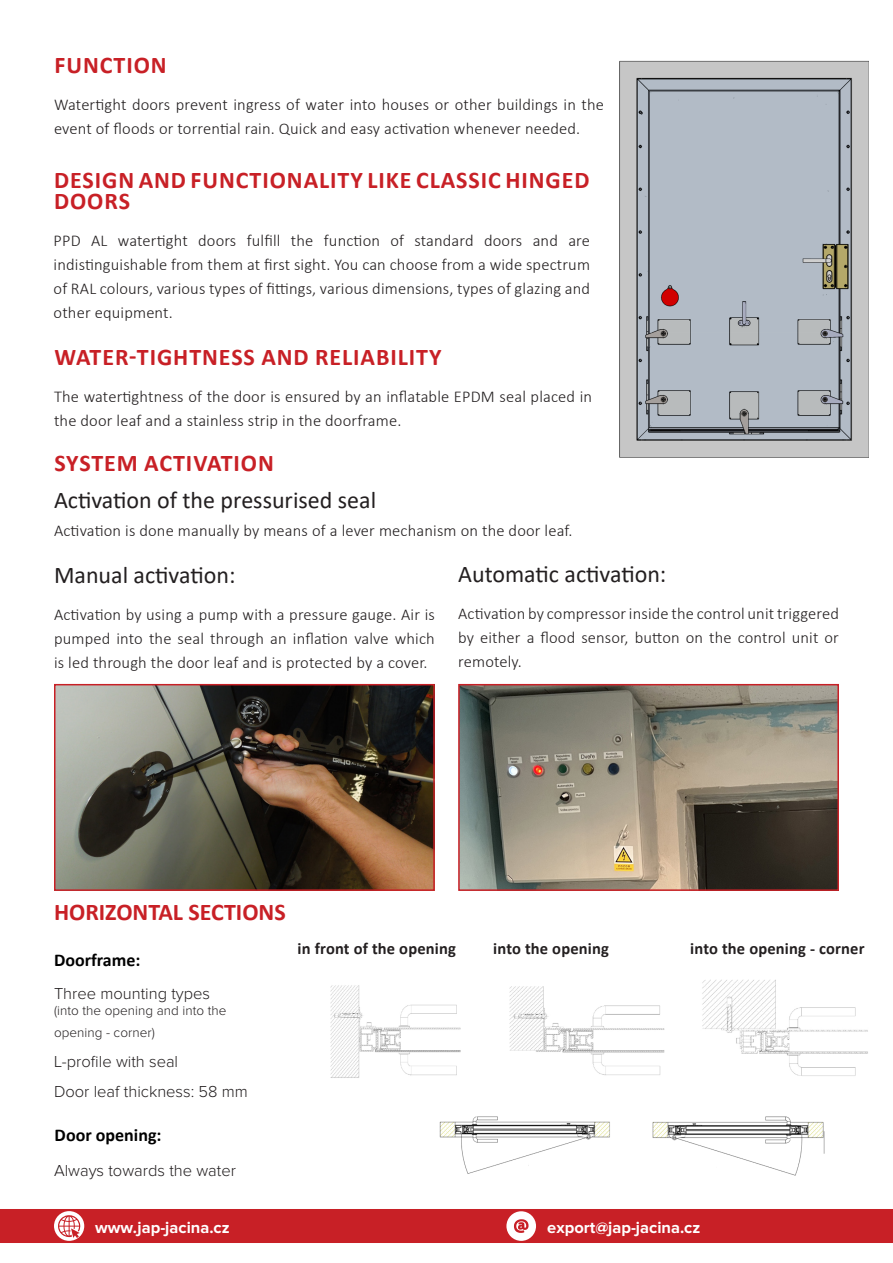
<style>
.page{position:relative;width:893px;height:1263px;background:#fff}
.page>*{position:absolute;margin:0;border:0;box-sizing:border-box;transform-origin:0 0}
.t1{font:700 24px/20.7px "Calibri";letter-spacing:.04em;color:#c82026}
.t2{font:24px "Calibri";color:#231f20}
.t3{font:700 24px "Calibri";color:#c82026}
.t4{font:700 18px "Calibri";color:#000}
.t5{font:300 16.5px/24px "Calibri";letter-spacing:.01em;color:#231f20;text-align:justify}
.t6{font:300 16.5px "Proxima Nova";color:#231f20}
.t7{font:700 16.5px "Calibri";letter-spacing:.01em;color:#231f20}
.t8{font:700 16.5px "Proxima Nova";color:#fff}
.t9{font:300 13.5px/21.6px "Proxima Nova";letter-spacing:.005em;color:#231f20}
</style>
<div class="page">
<div style="left:0;top:1209px;width:893px;height:34px;background:#c82026"></div>
<img style="left:57px;top:687px;width:375px;height:201px">
<div style="left:54px;top:684px;width:381px;height:207px;border:2px solid #c82026"></div>
<img style="left:461px;top:687px;width:375px;height:201px">
<div style="left:458px;top:684px;width:381px;height:207px;border:2px solid #c82026"></div>
<img style="left:439px;top:1116px;width:171px;height:58px">
<img style="left:652px;top:1116px;width:173px;height:60px">
<div style="left:717px;top:1159px;width:22px;height:38px;background:#fff"></div>
<div style="left:528px;top:1157px;width:22px;height:40px;background:#fff"></div>
<img style="left:330px;top:985px;width:131px;height:93px">
<img style="left:509px;top:986px;width:156px;height:90px">
<img style="left:702px;top:979px;width:166px;height:97px">
<img style="left:619px;top:60px;width:250px;height:398px">
<p class="t1" style="left:54px;top:54px;width:114px">FUNCTION</p>
<p class="t5" style="left:54px;top:92px;width:551px">Watertight doors prevent ingress of water into houses or other buildings in the event of floods or torrential rain. Quick and easy activation whenever needed.</p>
<p class="t1" style="left:54px;top:169px;width:537px">DESIGN AND FUNCTIONALITY LIKE CLASSIC HINGED<br>DOORS</p>
<p class="t5" style="left:54px;top:228px;width:538px">PPD AL watertight doors fulfill the function of standard doors and are indistinguishable from them at first sight. You can choose from a wide spectrum of RAL colours, various types of fittings, various dimensions, types of glazing and other equipment.</p>
<p class="t1" style="left:54px;top:346px;width:389px">WATER-TIGHTNESS AND RELIABILITY</p>
<p class="t5" style="left:54px;top:384px;width:540px">The watertightness of the door is ensured by an inflatable EPDM seal placed in the door leaf and a stainless strip in the doorframe.</p>
<p class="t1" style="left:54px;top:453px;width:221px">SYSTEM ACTIVATION</p>
<p class="t2" style="left:54px;top:483px;width:324px">Activation of the pressurised seal</p>
<p class="t5" style="left:54px;top:518px;width:520px">Activation is done manually by means of a lever mechanism on the door leaf.</p>
<p class="t2" style="left:54px;top:558px;width:183px">Manual activation:</p>
<p class="t5" style="left:54px;top:602px;width:382px">Activation by using a pump with a pressure gauge. Air is pumped into the seal through an inflation valve which is led through the door leaf and is protected by a cover.</p>
<p class="t2" style="left:458px;top:558px;width:210px">Automatic activation:</p>
<p class="t5" style="left:458px;top:601px;width:382px">Activation by compressor inside the control unit triggered by either a flood sensor, button on the control unit or remotely.</p>
<p class="t3" style="left:54px;top:894px;width:233px">HORIZONTAL SECTIONS</p>
<p class="t4" style="left:54px;top:947px;width:88px">Doorframe:</p>
<p class="t6" style="left:54px;top:986px;width:158px">Three mounting types</p>
<p class="t9" style="left:54px;top:1000px;width:174px">(into the opening and into the opening - corner)</p>
<p class="t6" style="left:54px;top:1054px;width:126px">L-profile with seal</p>
<p class="t6" style="left:54px;top:1084px;width:195px">Door leaf thickness: 58 mm</p>
<p class="t4" style="left:54px;top:1122px;width:109px">Door opening:</p>
<p class="t6" style="left:54px;top:1163px;width:184px">Always towards the water</p>
<p class="t7" style="left:298px;top:936px;width:160px">in front of the opening</p>
<p class="t7" style="left:493px;top:937px;width:117px">into the opening</p>
<p class="t7" style="left:690px;top:937px;width:176px">into the opening - corner</p>
<p class="t8" style="left:95px;top:1217px;width:136px">www.jap-jacina.cz</p>
<p class="t8" style="left:547px;top:1217px;width:155px">export@jap-jacina.cz</p>
</div>
